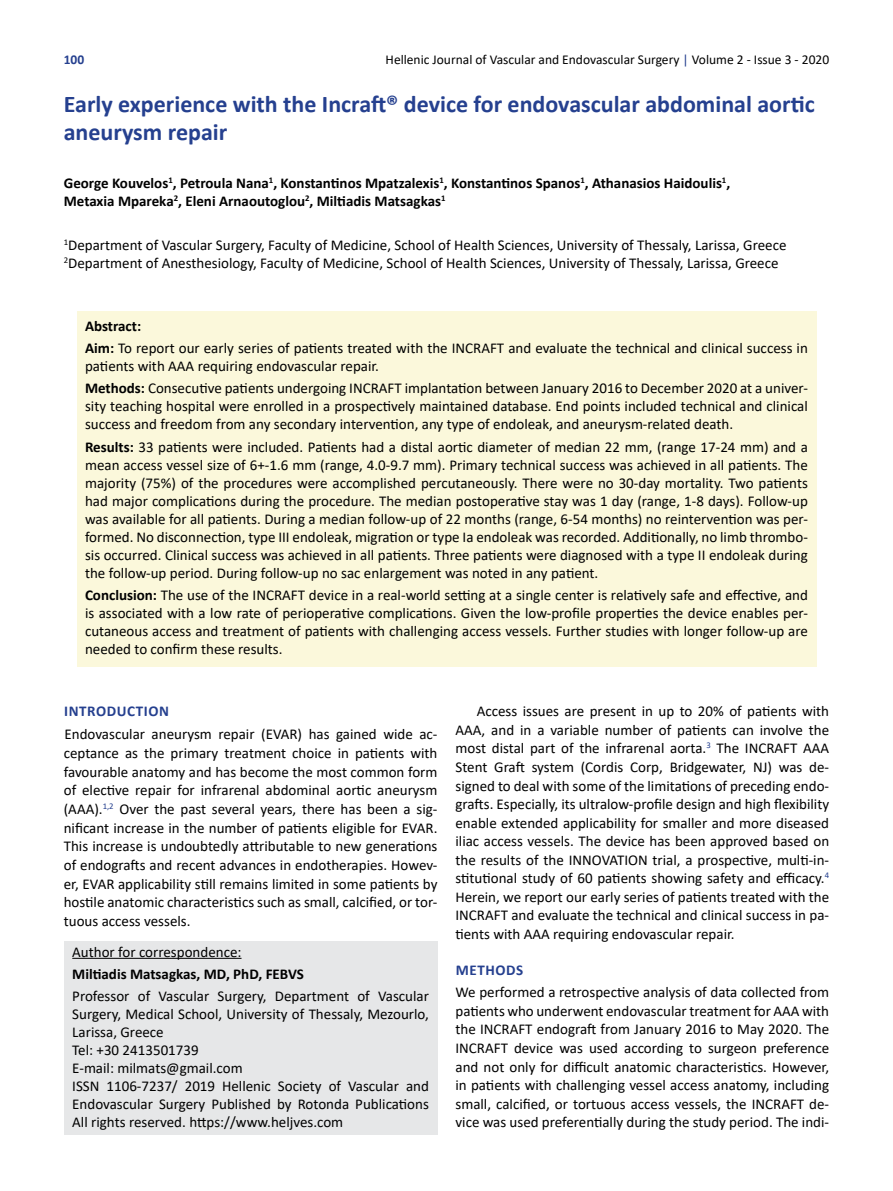
<style>
.page{position:relative;width:893px;height:1191px;background:#fff}
.page>*{position:absolute;margin:0;border:0;box-sizing:border-box;transform-origin:0 0}
.t1{font:700 24px/28.8px "Calibri";color:#25408f}
.t2{font:15px/18.6px "Calibri";color:#000;text-align:justify}
.t3{font:700 15px/18px "Calibri";color:#000}
.t4{font:700 15px "Calibri";letter-spacing:.04em;color:#25408f}
.t5{font:13.5px "Calibri";color:#000}
.t6{font:700 13.5px "Calibri";color:#25408f}
.s1{color:#25408f}
.s2{font-weight:700}
</style>
<div class="page">
<div style="left:64px;top:941px;width:373px;height:23px;background:#e6e7e8"></div>
<hr style="left:72px;top:957px;width:170px;height:1px;background:#000">
<div style="left:64px;top:963px;width:373px;height:24px;background:#e6e7e8"></div>
<div style="left:64px;top:985px;width:373px;height:60px;background:#e6e7e8"></div>
<div style="left:64px;top:1039px;width:373px;height:24px;background:#e6e7e8"></div>
<div style="left:64px;top:1057px;width:373px;height:24px;background:#e6e7e8"></div>
<div style="left:64px;top:1075px;width:373px;height:60px;background:#e6e7e8"></div>
<div style="left:77px;top:311px;width:739px;height:32px;background:#fbf8db"></div>
<div style="left:77px;top:333px;width:739px;height:50px;background:#fbf8db"></div>
<div style="left:77px;top:374px;width:739px;height:68px;background:#fbf8db"></div>
<div style="left:77px;top:432px;width:739px;height:158px;background:#fbf8db"></div>
<div style="left:77px;top:580px;width:739px;height:86px;background:#fbf8db"></div>
<p class="t6" style="left:64px;top:50px;width:22px">100</p>
<p class="t5" style="left:386px;top:50px;width:445px">Hellenic Journal of Vascular and Endovascular Surgery <span class="s1">|</span> Volume 2 - Issue 3 - 2020</p>
<h1 class="t1" style="left:64px;top:89px;width:752px">Early experience with the Incraft® device for endovascular abdominal aortic aneurysm repair</h1>
<p class="t3" style="left:64px;top:174px;width:668px">George Kouvelos<sup>1</sup>, Petroula Nana<sup>1</sup>, Konstantinos Mpatzalexis<sup>1</sup>, Konstantinos Spanos<sup>1</sup>, Athanasios Haidoulis<sup>1</sup>,<br>Metaxia Mpareka<sup>2</sup>, Eleni Arnaoutoglou<sup>2</sup>, Miltiadis Matsagkas<sup>1</sup></p>
<p class="t2" style="left:64px;top:236px;width:724px;line-height:18px"><sup>1</sup>Department of Vascular Surgery, Faculty of Medicine, School of Health Sciences, University of Thessaly, Larissa, Greece<br><sup>2</sup>Department of Anesthesiology, Faculty of Medicine, School of Health Sciences, University of Thessaly, Larissa, Greece</p>
<p class="t2" style="left:85px;top:314px;width:724px;line-height:22.2px"><span class="s2">Abstract:<br>Aim:</span> To report our early series of patients treated with the INCRAFT and evaluate the technical and clinical success in</p>
<p class="t2" style="left:85px;top:355px;width:724px;line-height:22.2px">patients with AAA requiring endovascular repair.<br><span class="s2">Methods:</span> Consecutive patients undergoing INCRAFT implantation between January 2016 to December 2020 at a univer-</p>
<p class="t2" style="left:85px;top:397px;width:724px;line-height:18px">sity teaching hospital were enrolled in a prospectively maintained database. End points included technical and clinical success and freedom from any secondary intervention, any type of endoleak, and aneurysm-related death.</p>
<p class="t2" style="left:85px;top:437px;width:724px;line-height:18px"><span class="s2">Results:</span> 33 patients were included. Patients had a distal aortic diameter of median 22 mm, (range 17-24 mm) and a mean access vessel size of 6+-1.6 mm (range, 4.0-9.7 mm). Primary technical success was achieved in all patients. The majority (75%) of the procedures were accomplished percutaneously. There were no 30-day mortality. Two patients had major complications during the procedure. The median postoperative stay was 1 day (range, 1-8 days). Follow-up was available for all patients. During a median follow-up of 22 months (range, 6-54 months) no reintervention was per&shy;formed. No disconnection, type III endoleak, migration or type Ia endoleak was recorded. Additionally, no limb thrombo&shy;sis occurred. Clinical success was achieved in all patients. Three patients were diagnosed with a type II endoleak during the follow-up period. During follow-up no sac enlargement was noted in any patient.</p>
<p class="t2" style="left:85px;top:585px;width:724px;line-height:18px"><span class="s2">Conclusion:</span> The use of the INCRAFT device in a real-world setting at a single center is relatively safe and effective, and is associated with a low rate of perioperative complications. Given the low-profile properties the device enables per&shy;cutaneous access and treatment of patients with challenging access vessels. Further studies with longer follow-up are needed to confirm these results.</p>
<p class="t4" style="left:64px;top:700px;width:106px">INTRODUCTION</p>
<p class="t2" style="left:64px;top:724px;width:375px">Endovascular aneurysm repair (EVAR) has gained wide ac&shy;ceptance as the primary treatment choice in patients with favourable anatomy and has become the most common form of elective repair for infrarenal abdominal aortic aneurysm (AAA).<sup>1,2</sup> Over the past several years, there has been a sig&shy;nificant increase in the number of patients eligible for EVAR.<br>This increase is undoubtedly attributable to new generations of endografts and recent advances in endotherapies. Howev&shy;er, EVAR applicability still remains limited in some patients by hostile anatomic characteristics such as small, calcified, or tor&shy;tuous access vessels.</p>
<p class="t2" style="left:72px;top:942px;width:171px">Author for correspondence:</p>
<p class="t3" style="left:72px;top:964px;width:233px">Miltiadis Matsagkas, MD, PhD, FEBVS</p>
<p class="t2" style="left:72px;top:986px;width:358px;line-height:18px;text-align:left">Professor of Vascular Surgery, Department of Vascular Surgery, Medical School, University of Thessaly, Mezourlo, Larissa, Greece<br>Tel: +30 2413501739<br>E-mail: milmats@gmail.com<br>ISSN 1106-7237/ 2019 Hellenic Society of Vascular and Endovascular Surgery Published by Rotonda Publications All rights reserved. https://www.heljves.com</p>
<p class="t2" style="left:455px;top:701px;width:375px;text-indent:21px">Access issues are present in up to 20% of patients with AAA, and in a variable number of patients can involve the most distal part of the infrarenal aorta.<sup>3</sup> The INCRAFT AAA Stent Graft system (Cordis Corp, Bridgewater, NJ) was de&shy;signed to deal with some of the limitations of preceding endo&shy;grafts. Especially, its ultralow-profile design and high flexibility enable extended applicability for smaller and more diseased iliac access vessels. The device has been approved based on the results of the INNOVATION trial, a prospective, multi-in&shy;stitutional study of 60 patients showing safety and efficacy.<sup>4<br></sup>Herein, we report our early series of patients treated with the INCRAFT and evaluate the technical and clinical success in pa&shy;tients with AAA requiring endovascular repair.</p>
<p class="t4" style="left:456px;top:959px;width:69px">METHODS</p>
<p class="t2" style="left:455px;top:982px;width:375px">We performed a retrospective analysis of data collected from patients who underwent endovascular treatment for AAA with the INCRAFT endograft from January 2016 to May 2020. The INCRAFT device was used according to surgeon preference and not only for difficult anatomic characteristics. However, in patients with challenging vessel access anatomy, including small, calcified, or tortuous access vessels, the INCRAFT de&shy;vice was used preferentially during the study period. The indi-</p>
</div>
